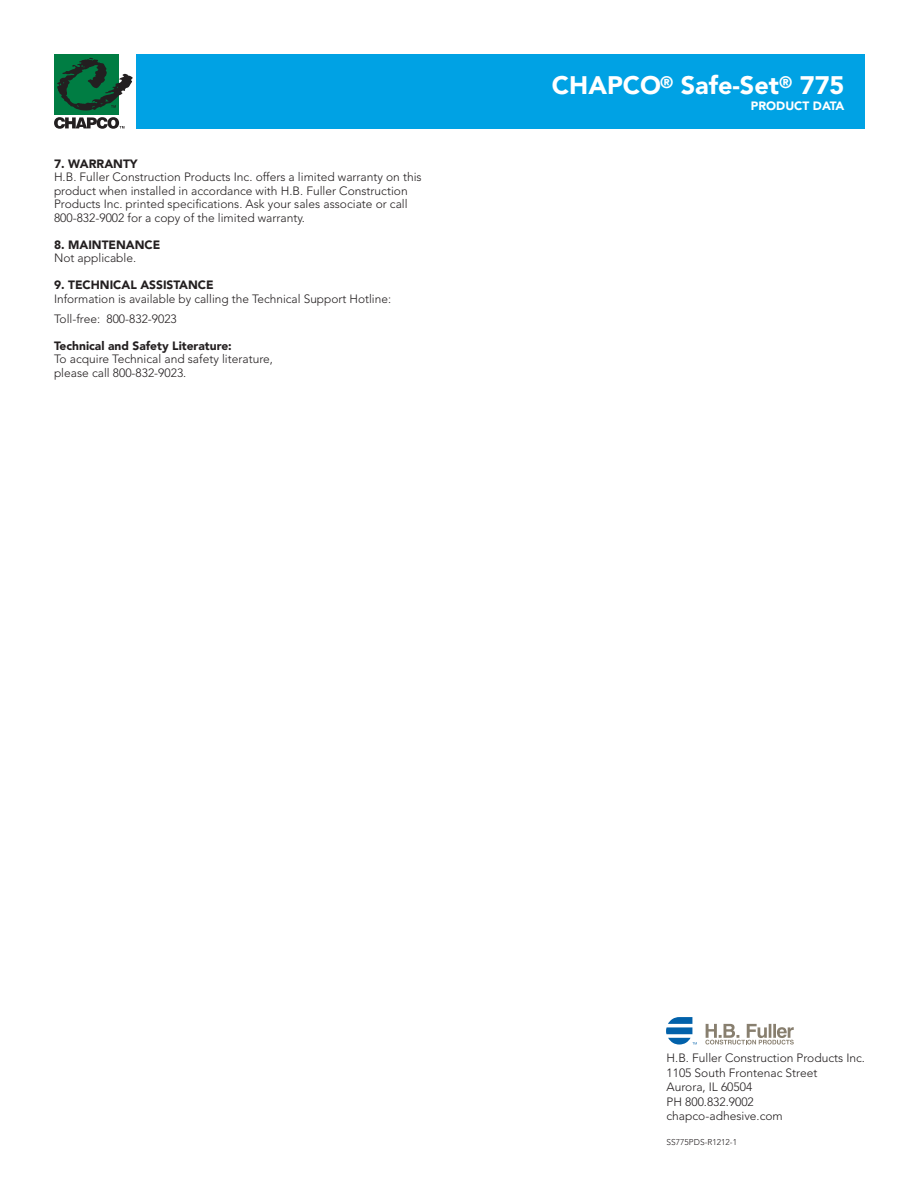
<style>
.page{position:relative;width:918px;height:1188px;background:#fff}
.page>*{position:absolute;margin:0;border:0;box-sizing:border-box;transform-origin:0 0}
.t1{font:900 25.2px "Avenir LT Std";color:#fff}
.t2{font:300 12px/13.5px "Avenir LT Std";color:#231f20}
.t3{font:900 12px "Avenir LT Std";color:#231f20}
.t4{font:900 12px "Avenir LT Std";color:#fff}
.t5{font:300 8.4px "Avenir LT Std";color:#231f20}
</style>
<div class="page">
<div style="left:136px;top:54px;width:728px;height:75px;background:#00a2e4"></div>
<svg style="left:705px;top:1024px;width:89px;height:21px"></svg>
<svg style="left:666px;top:1017px;width:31px;height:28px"></svg>
<div style="left:54px;top:54px;width:65px;height:60px;background:#007d43"></div>
<svg style="left:57px;top:58px;width:76px;height:53px"></svg>
<svg style="left:54px;top:117px;width:70px;height:12px"></svg>
<p class="t3" style="left:54px;top:156px;width:85px">7. WARRANTY</p>
<p class="t2" style="left:54px;top:170px;width:369px">H.B. Fuller Construction Products Inc. offers a limited warranty on this product when installed in accordance with H.B. Fuller Construction Products Inc. printed specifications. Ask your sales associate or call 800-832-9002 for a copy of the limited warranty.</p>
<p class="t3" style="left:54px;top:237px;width:108px">8. MAINTENANCE</p>
<p class="t2" style="left:54px;top:251px;width:84px">Not applicable.</p>
<p class="t3" style="left:54px;top:278px;width:161px">9. TECHNICAL ASSISTANCE</p>
<p class="t2" style="left:54px;top:288px;width:339px;line-height:20.2px">Information is available by calling the Technical Support Hotline:<br>Toll-free: 800-832-9023</p>
<p class="t3" style="left:54px;top:339px;width:179px">Technical and Safety Literature:</p>
<p class="t2" style="left:54px;top:353px;width:220px">To acquire Technical and safety literature, please call 800-832-9023.</p>
<h1 class="t1" style="left:552px;top:70px;width:294px">CHAPCO<sup>®</sup> Safe-Set<sup>®</sup> 775</h1>
<p class="t4" style="left:751px;top:98px;width:95px">PRODUCT DATA</p>
<p class="t2" style="left:667px;top:1051px;width:200px;line-height:14.4px">H.B. Fuller Construction Products Inc.<br>1105 South Frontenac Street<br>Aurora, IL 60504<br>PH 800.832.9002 chapco-adhesive.com</p>
<p class="t5" style="left:667px;top:1137px;width:72px">SS775PDS-R1212-1</p>
</div>
